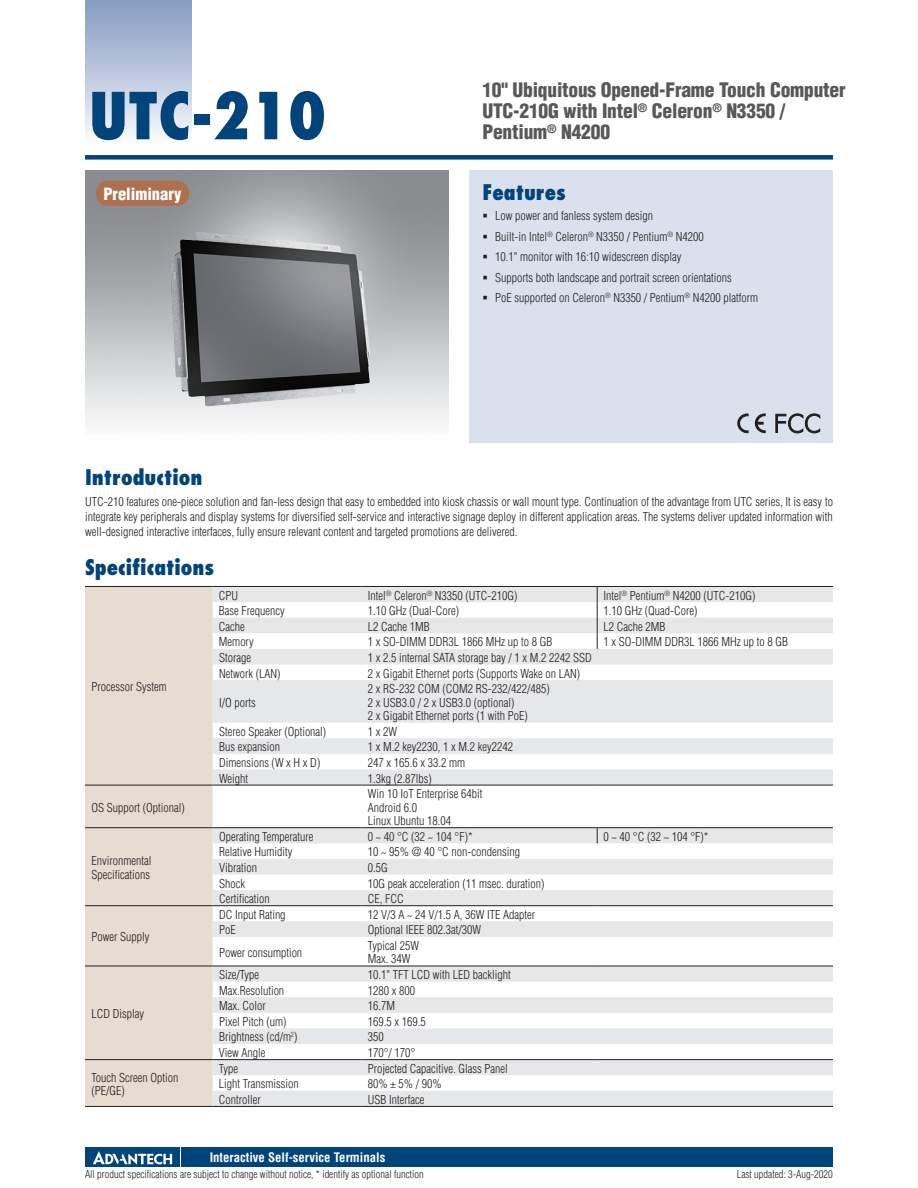
<style>
.page{position:relative;width:918px;height:1188px;background:#fff}
.page>*{position:absolute;margin:0;border:0;box-sizing:border-box;transform-origin:0 0}
.t1{font:800 condensed 63px "Futura";color:#00447b}
.t2{font:800 condensed 21px "Futura";color:#00447b}
.t3{font:900 condensed 19.5px/21px "Helvetica";letter-spacing:-.01em;color:#57585a}
.t4{font:900 condensed 16.5px "Helvetica";color:#fff}
.t5{font:700 condensed 12.75px "Helvetica";color:#fff}
.t6{font:300 condensed 12px/13.5px "Helvetica";color:#231f20}
.t7{font:300 condensed 10.5px "Helvetica";color:#231f20}
</style>
<div class="page">
<div style="left:85px;top:155px;width:748px;height:5px;background:#00447b"></div>
<div style="left:85px;top:0;width:106px;height:143px;background:linear-gradient(to bottom,#839ac1,#f8f8fc)"></div>
<div style="left:182px;top:1147px;width:651px;height:20px;background:#00447b"></div>
<div style="left:85px;top:1147px;width:95px;height:20px;background:#00447b"></div>
<svg style="left:93px;top:1151px;width:79px;height:14px"></svg>
<div style="left:470px;top:170px;width:363px;height:272px;background:#dae1ed"></div>
<img style="left:85px;top:170px;width:363px;height:255px">
<img style="left:170px;top:232px;width:201px;height:174px">
<div style="left:96px;top:181px;width:93px;height:25px;background:#af704e;border-radius:13px"></div>
<div style="left:85px;top:587px;width:128px;height:519px;background:#e6dccf"></div>
<svg style="left:213px;top:587px;width:620px;height:519px"></svg>
<hr style="left:85px;top:586px;width:128px;height:1px;background:#231f20">
<hr style="left:85px;top:785px;width:128px;height:1px;background:#231f20">
<hr style="left:213px;top:586px;width:148px;height:1px;background:#231f20">
<hr style="left:361px;top:586px;width:236px;height:1px;background:#231f20">
<hr style="left:597px;top:586px;width:236px;height:1px;background:#231f20">
<hr style="left:213px;top:785px;width:148px;height:1px;background:#231f20">
<hr style="left:361px;top:785px;width:236px;height:1px;background:#231f20">
<hr style="left:597px;top:785px;width:236px;height:1px;background:#231f20">
<hr style="left:85px;top:827px;width:128px;height:1px;background:#231f20">
<hr style="left:213px;top:827px;width:148px;height:1px;background:#231f20">
<hr style="left:361px;top:827px;width:236px;height:1px;background:#231f20">
<hr style="left:597px;top:827px;width:236px;height:1px;background:#231f20">
<hr style="left:85px;top:905px;width:128px;height:1px;background:#231f20">
<hr style="left:85px;top:966px;width:128px;height:1px;background:#231f20">
<hr style="left:213px;top:905px;width:148px;height:1px;background:#231f20">
<hr style="left:361px;top:905px;width:236px;height:1px;background:#231f20">
<hr style="left:597px;top:905px;width:236px;height:1px;background:#231f20">
<hr style="left:213px;top:966px;width:148px;height:1px;background:#231f20">
<hr style="left:361px;top:966px;width:236px;height:1px;background:#231f20">
<hr style="left:597px;top:966px;width:236px;height:1px;background:#231f20">
<hr style="left:85px;top:1059px;width:128px;height:1px;background:#231f20">
<hr style="left:85px;top:1106px;width:128px;height:1px;background:#231f20">
<hr style="left:213px;top:1059px;width:148px;height:1px;background:#231f20">
<hr style="left:361px;top:1059px;width:236px;height:1px;background:#231f20">
<hr style="left:597px;top:1059px;width:236px;height:1px;background:#231f20">
<hr style="left:213px;top:1106px;width:148px;height:1px;background:#231f20">
<hr style="left:361px;top:1106px;width:236px;height:1px;background:#231f20">
<hr style="left:597px;top:1106px;width:236px;height:1px;background:#231f20">
<svg style="left:597px;top:587px;width:1px;height:62px"></svg>
<svg style="left:597px;top:828px;width:1px;height:15px"></svg>
<svg style="left:737px;top:413px;width:12px;height:20px"></svg>
<svg style="left:755px;top:413px;width:11px;height:21px"></svg>
<svg style="left:775px;top:413px;width:46px;height:21px"></svg>
<h1 class="t1" style="left:89px;top:76px;width:239px">UTC-210</h1>
<h3 class="t4" style="left:103px;top:184px;width:80px">Preliminary</h3>
<h3 class="t3" style="left:482px;top:80px;width:365px">10" Ubiquitous Opened-Frame Touch Computer<br>UTC-210G with Intel<sup>®</sup> Celeron<sup>®</sup> N3350 /<br>Pentium<sup>®</sup> N4200</h3>
<h2 class="t2" style="left:482px;top:179px;width:85px">Features</h2>
<p class="t6" style="left:495px;top:205px;width:265px;line-height:20.7px">Low power and fanless system design<br>Built-in Intel<sup>®</sup> Celeron<sup>®</sup> N3350 / Pentium<sup>®</sup> N4200<br>10.1" monitor with 16:10 widescreen display<br>Supports both landscape and portrait screen orientations<br>PoE supported on Celeron<sup>®</sup> N3350 / Pentium<sup>®</sup> N4200 platform</p>
<h2 class="t2" style="left:85px;top:464px;width:119px">Introduction</h2>
<p class="t6" style="left:85px;top:494px;width:750px;line-height:15px;text-align:justify">UTC-210 features one-piece solution and fan-less design that easy to embedded into kiosk chassis or wall mount type. Continuation of the advantage from UTC series, It is easy to integrate key peripherals and display systems for diversified self-service and interactive signage deploy in different application areas. The systems deliver updated information with well-designed interactive interfaces, fully ensure relevant content and targeted promotions are delivered.</p>
<h2 class="t2" style="left:85px;top:554px;width:131px">Specifications</h2>
<p class="t6" style="left:91px;top:680px;width:77px">Processor System</p>
<p class="t6" style="left:91px;top:800px;width:95px">OS Support (Optional)</p>
<p class="t6" style="left:91px;top:854px;width:61px">Environmental<br>Specifications</p>
<p class="t6" style="left:91px;top:930px;width:59px">Power Supply</p>
<p class="t6" style="left:91px;top:1007px;width:54px">LCD Display</p>
<p class="t6" style="left:91px;top:1070px;width:89px">Touch Screen Option (PE/GE)</p>
<p class="t6" style="left:219px;top:588px;width:21px">CPU</p>
<p class="t6" style="left:368px;top:588px;width:151px">Intel<sup>®</sup> Celeron<sup>®</sup> N3350 (UTC-210G)</p>
<p class="t6" style="left:604px;top:588px;width:153px">Intel<sup>®</sup> Pentium<sup>®</sup> N4200 (UTC-210G)</p>
<p class="t6" style="left:219px;top:604px;width:67px">Base Frequency</p>
<p class="t6" style="left:368px;top:604px;width:93px">1.10 GHz (Dual-Core)</p>
<p class="t6" style="left:604px;top:604px;width:95px">1.10 GHz (Quad-Core)</p>
<p class="t6" style="left:219px;top:620px;width:28px">Cache</p>
<p class="t6" style="left:368px;top:620px;width:63px">L2 Cache 1MB</p>
<p class="t6" style="left:604px;top:620px;width:63px">L2 Cache 2MB</p>
<p class="t6" style="left:219px;top:635px;width:36px">Memory</p>
<p class="t6" style="left:368px;top:635px;width:186px">1 x SO-DIMM DDR3L 1866 MHz up to 8 GB</p>
<p class="t6" style="left:604px;top:635px;width:186px">1 x SO-DIMM DDR3L 1866 MHz up to 8 GB</p>
<p class="t6" style="left:219px;top:651px;width:33px">Storage</p>
<p class="t6" style="left:368px;top:651px;width:225px">1 x 2.5 internal SATA storage bay / 1 x M.2 2242 SSD</p>
<p class="t6" style="left:219px;top:666px;width:63px">Network (LAN)</p>
<p class="t6" style="left:368px;top:666px;width:214px">2 x Gigabit Ethernet ports (Supports Wake on LAN)</p>
<p class="t6" style="left:219px;top:695px;width:38px">I/O ports</p>
<p class="t6" style="left:368px;top:682px;width:183px">2 x RS-232 COM (COM2 RS-232/422/485)<br>2 x USB3.0 / 2 x USB3.0 (optional)<br>2 x Gigabit Ethernet ports (1 with PoE)</p>
<p class="t6" style="left:219px;top:725px;width:109px">Stereo Speaker (Optional)</p>
<p class="t6" style="left:368px;top:725px;width:31px">1 x 2W</p>
<p class="t6" style="left:219px;top:740px;width:63px">Bus expansion</p>
<p class="t6" style="left:368px;top:740px;width:147px">1 x M.2 key2230, 1 x M.2 key2242</p>
<p class="t6" style="left:219px;top:756px;width:103px">Dimensions (W x H x D)</p>
<p class="t6" style="left:368px;top:756px;width:99px">247 x 165.6 x 33.2 mm</p>
<p class="t6" style="left:219px;top:771px;width:31px">Weight</p>
<p class="t6" style="left:368px;top:771px;width:65px">1.3kg (2.87lbs)</p>
<p class="t6" style="left:368px;top:787px;width:116px">Win 10 IoT Enterprise 64bit<br>Android 6.0<br>Linux Ubuntu 18.04</p>
<p class="t6" style="left:219px;top:830px;width:96px">Operating Temperature</p>
<p class="t6" style="left:368px;top:830px;width:106px">0 ~ 40 °C (32 ~ 104 °F)*</p>
<p class="t6" style="left:604px;top:830px;width:106px">0 ~ 40 °C (32 ~ 104 °F)*</p>
<p class="t6" style="left:219px;top:845px;width:75px">Relative Humidity</p>
<p class="t6" style="left:368px;top:845px;width:154px">10 ~ 95% @ 40 °C non-condensing</p>
<p class="t6" style="left:219px;top:861px;width:39px">Vibration</p>
<p class="t6" style="left:368px;top:861px;width:21px">0.5G</p>
<p class="t6" style="left:219px;top:876px;width:27px">Shock</p>
<p class="t6" style="left:368px;top:876px;width:178px">10G peak acceleration (11 msec. duration)</p>
<p class="t6" style="left:219px;top:892px;width:52px">Certification</p>
<p class="t6" style="left:368px;top:892px;width:37px">CE, FCC</p>
<p class="t6" style="left:219px;top:908px;width:68px">DC Input Rating</p>
<p class="t6" style="left:368px;top:908px;width:169px">12 V/3 A ~ 24 V/1.5 A, 36W ITE Adapter</p>
<p class="t6" style="left:219px;top:923px;width:18px">PoE</p>
<p class="t6" style="left:368px;top:923px;width:115px">Optional IEEE 802.3at/30W</p>
<p class="t6" style="left:219px;top:946px;width:85px">Power consumption</p>
<p class="t6" style="left:368px;top:939px;width:53px">Typical 25W<br>Max. 34W</p>
<p class="t6" style="left:219px;top:968px;width:41px">Size/Type</p>
<p class="t6" style="left:368px;top:968px;width:144px">10.1" TFT LCD with LED backlight</p>
<p class="t6" style="left:219px;top:983px;width:67px">Max.Resolution</p>
<p class="t6" style="left:368px;top:983px;width:49px">1280 x 800</p>
<p class="t6" style="left:219px;top:999px;width:48px">Max. Color</p>
<p class="t6" style="left:368px;top:999px;width:29px">16.7M</p>
<p class="t6" style="left:219px;top:1015px;width:69px">Pixel Pitch (um)</p>
<p class="t6" style="left:368px;top:1015px;width:59px">169.5 x 169.5</p>
<p class="t6" style="left:219px;top:1030px;width:80px">Brightness (cd/m<sup>2</sup>)</p>
<p class="t6" style="left:368px;top:1030px;width:17px">350</p>
<p class="t6" style="left:219px;top:1046px;width:48px">View Angle</p>
<p class="t6" style="left:368px;top:1046px;width:49px">170°/ 170°</p>
<p class="t6" style="left:219px;top:1062px;width:21px">Type</p>
<p class="t6" style="left:368px;top:1062px;width:141px">Projected Capacitive. Glass Panel</p>
<p class="t6" style="left:219px;top:1077px;width:81px">Light Transmission</p>
<p class="t6" style="left:368px;top:1077px;width:75px">80% ± 5% / 90%</p>
<p class="t6" style="left:219px;top:1093px;width:43px">Controller</p>
<p class="t6" style="left:368px;top:1093px;width:58px">USB Interface</p>
<p class="t5" style="left:210px;top:1150px;width:177px">Interactive Self-service Terminals</p>
<p class="t7" style="left:85px;top:1168px;width:340px">All product specifications are subject to change without notice, * identify as optional function</p>
<p class="t7" style="left:737px;top:1168px;width:98px">Last updated: 3-Aug-2020</p>
</div>
